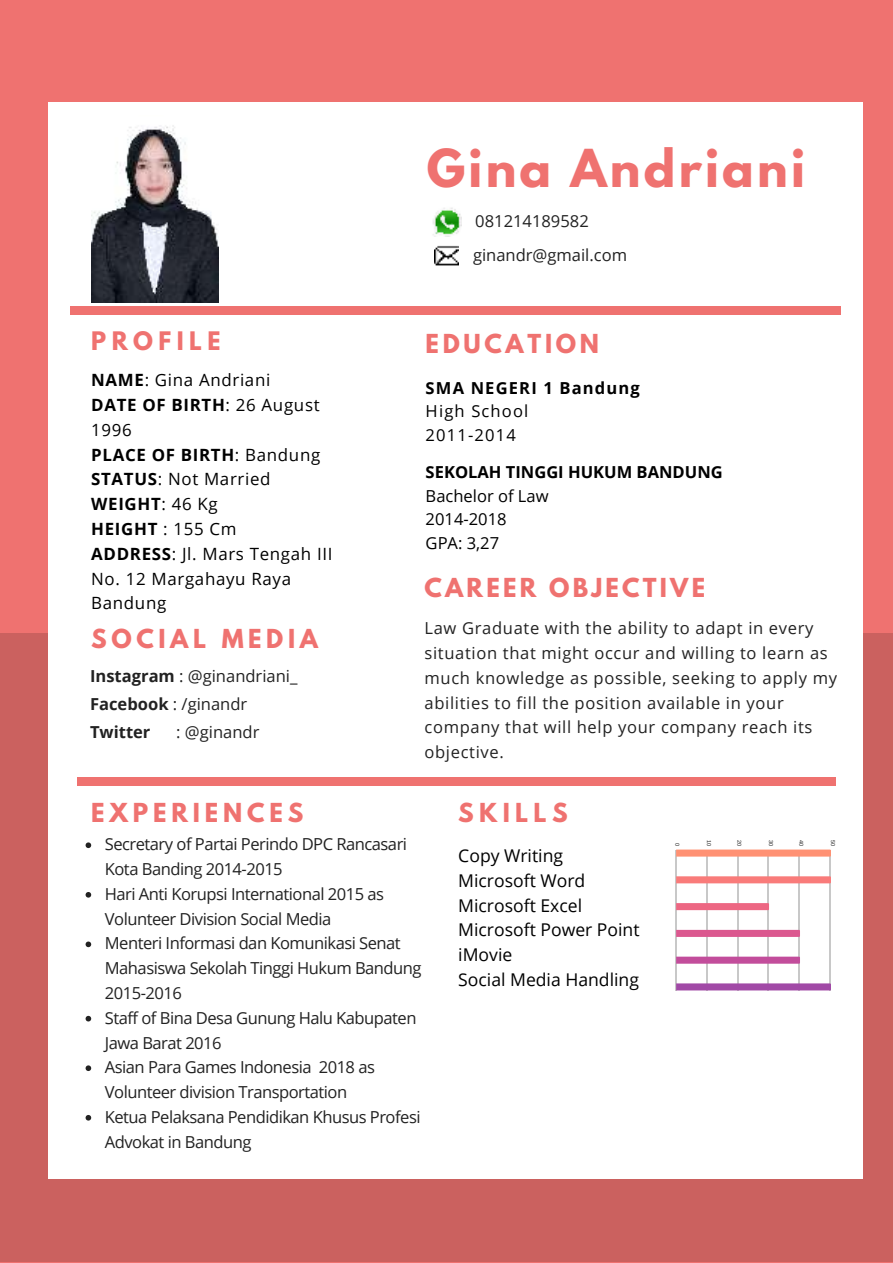
<style>
.page{position:relative;width:893px;height:1263px;background:#ef7270}
.page>*{position:absolute;margin:0;border:0;box-sizing:border-box;transform-origin:0 0}
.t1{font:700 46.35px "League Spartan";letter-spacing:.07em;color:#ef7270}
.t2{font:700 23.25px "League Spartan";letter-spacing:.2em;color:#ef7270}
.t3{font:700 23.25px "League Spartan";letter-spacing:.14em;color:#ef7270}
.t4{font:700 23.25px "League Spartan";letter-spacing:.16em;color:#ef7270}
.t5{font:700 22.65px "League Spartan";letter-spacing:.24em;color:#ef7270}
.t6{font:17.55px/24.8px "Open Sans";color:#000}
.t7{font:16.95px/24.8px "Open Sans";letter-spacing:.04em;color:#000}
.t8{font:16.5px/24.8px "Open Sans";letter-spacing:-.03em;color:#222}
.t9{font:16.5px/24.8px "Open Sans";letter-spacing:.04em;color:#222}
.t10{font:700 16.5px/28.2px "Open Sans";color:#222}
.t11{font:16.5px/33.8px "Open Sans";color:#222}
.t12{font:16.5px/23.7px "Open Sans";color:#000}
.t13{font:700 16.5px "Open Sans";color:#000}
.t14{font:16.5px/23.7px "Open Sans";letter-spacing:.07em;color:#000}
.t15{font:700 16.5px "Open Sans";letter-spacing:.07em;color:#000}
.t16{font:5.55px "Arimo";color:#222}
.s1{font-weight:700}
.s2{font-weight:400}
</style>
<div class="page">
<div style="left:0;top:633px;width:893px;height:628px;background:#cb615f"></div>
<div style="left:48px;top:102px;width:814px;height:1077px;background:#fff"></div>
<img style="left:91px;top:125px;width:127px;height:178px">
<div style="left:70px;top:306px;width:49px;height:8px;background:#ef7270"></div>
<div style="left:792px;top:306px;width:49px;height:8px;background:#ef7270"></div>
<div style="left:118px;top:306px;width:337px;height:8px;background:#ef7270"></div>
<div style="left:454px;top:306px;width:337px;height:8px;background:#ef7270"></div>
<div style="left:77px;top:778px;width:49px;height:8px;background:#ef7270"></div>
<div style="left:787px;top:778px;width:49px;height:8px;background:#ef7270"></div>
<div style="left:124px;top:778px;width:337px;height:8px;background:#ef7270"></div>
<div style="left:460px;top:778px;width:329px;height:8px;background:#ef7270"></div>
<hr style="left:675px;top:849px;width:1px;height:141px;background:#222">
<hr style="left:706px;top:849px;width:1px;height:141px;background:#222">
<hr style="left:737px;top:849px;width:1px;height:141px;background:#222">
<hr style="left:768px;top:849px;width:1px;height:141px;background:#222">
<hr style="left:799px;top:849px;width:1px;height:141px;background:#222">
<hr style="left:830px;top:849px;width:1px;height:141px;background:#222">
<svg style="left:676px;top:849px;width:155px;height:7px"></svg>
<svg style="left:676px;top:876px;width:155px;height:7px"></svg>
<svg style="left:676px;top:903px;width:93px;height:7px"></svg>
<svg style="left:676px;top:930px;width:124px;height:7px"></svg>
<svg style="left:676px;top:957px;width:124px;height:7px"></svg>
<svg style="left:676px;top:983px;width:155px;height:7px"></svg>
<svg style="left:86px;top:842px;width:5px;height:6px"></svg>
<svg style="left:86px;top:892px;width:5px;height:6px"></svg>
<svg style="left:86px;top:941px;width:5px;height:6px"></svg>
<svg style="left:86px;top:1016px;width:5px;height:5px"></svg>
<svg style="left:86px;top:1065px;width:5px;height:6px"></svg>
<svg style="left:86px;top:1115px;width:5px;height:5px"></svg>
<img style="left:433px;top:208px;width:29px;height:28px">
<img style="left:435px;top:245px;width:23px;height:21px">
<h1 class="t1" style="left:427px;top:132px;width:380px">Gina Andriani</h1>
<h3 class="t5" style="left:91px;top:324px;width:131px">PROFILE</h3>
<p class="t7" style="left:91px;top:367px;width:243px"><span class="s1">NAME</span>: Gina Andriani<br><span class="s1">DATE OF BIRTH</span>: 26 August<br>1996<br><span class="s1">PLACE OF BIRTH</span>: Bandung<br><span class="s1">STATUS</span>: Not Married<br><span class="s1">WEIGHT</span>: 46 Kg<br><span class="s1">HEIGHT</span> : 155 Cm<br><span class="s1">ADDRESS</span>: Jl. Mars Tengah III<br>No. 12 Margahayu Raya<br>Bandung</p>
<h2 class="t2" style="left:91px;top:620px;width:228px">SOCIAL MEDIA</h2>
<p class="t10" style="left:90px;top:661px;width:209px">Instagram <span class="s2">: @ginandriani_<br></span>Facebook <span class="s2">: /ginandr<br></span>Twitter</p>
<p class="t11" style="left:176px;top:715px;width:85px">: @ginandr</p>
<p class="t11" style="left:473px;top:204px;width:156px">081214189582 ginandr@gmail.com</p>
<h2 class="t4" style="left:426px;top:325px;width:175px">EDUCATION</h2>
<p class="t15" style="left:426px;top:376px;width:216px">SMA NEGERI 1 Bandung</p>
<p class="t14" style="left:426px;top:399px;width:104px">High School<br>2011-2014</p>
<p class="t13" style="left:426px;top:460px;width:299px">SEKOLAH TINGGI HUKUM BANDUNG</p>
<p class="t12" style="left:426px;top:483px;width:124px">Bachelor of Law<br>2014-2018<br>GPA: 3,27</p>
<h2 class="t3" style="left:424px;top:569px;width:282px">CAREER OBJECTIVE</h2>
<p class="t9" style="left:424px;top:615px;width:414px">Law Graduate with the ability to adapt in every situation that might occur and willing to learn as much knowledge as possible, seeking to apply my abilities to fill the position available in your company that will help your company reach its objective.</p>
<h2 class="t2" style="left:91px;top:794px;width:214px">EXPERIENCES</h2>
<p class="t8" style="left:105px;top:831px;width:318px">Secretary of Partai Perindo DPC Rancasari<br>Kota Banding 2014-2015<br>Hari Anti Korupsi International 2015 as<br>Volunteer Division Social Media<br>Menteri Informasi dan Komunikasi Senat<br>Mahasiswa Sekolah Tinggi Hukum Bandung<br>2015-2016<br>Staff of Bina Desa Gunung Halu Kabupaten<br>Jawa Barat 2016<br>Asian Para Games Indonesia 2018 as<br>Volunteer division Transportation<br>Ketua Pelaksana Pendidikan Khusus Profesi<br>Advokat in Bandung</p>
<h2 class="t2" style="left:458px;top:795px;width:111px">SKILLS</h2>
<p class="t6" style="left:458px;top:843px;width:183px">Copy Writing<br>Microsoft Word<br>Microsoft Excel<br>Microsoft Power Point iMovie<br>Social Media Handling</p>
<p class="t16" style="left:681px;top:843px;width:5px;rotate:90deg">0</p>
<p class="t16" style="left:713px;top:839px;width:8px;rotate:90deg">10</p>
<p class="t16" style="left:743px;top:839px;width:8px;rotate:90deg">20</p>
<p class="t16" style="left:774px;top:839px;width:8px;rotate:90deg">30</p>
<p class="t16" style="left:805px;top:839px;width:8px;rotate:90deg">40</p>
<p class="t16" style="left:836px;top:839px;width:8px;rotate:90deg">50</p>
</div>
